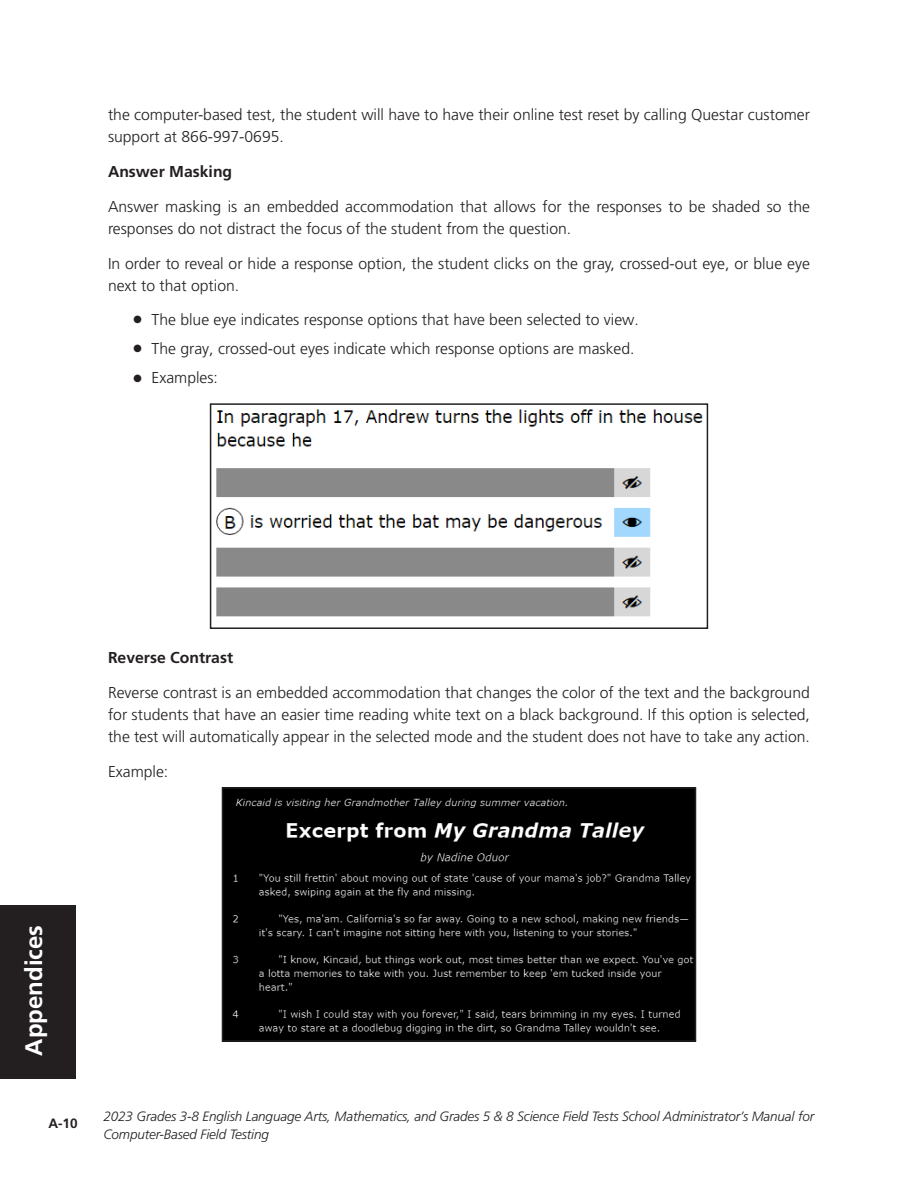
<style>
.page{position:relative;width:918px;height:1188px;background:#fff}
.page>*{position:absolute;margin:0;border:0;box-sizing:border-box;transform-origin:0 0}
.t1{font:700 24px "Frutiger LT Std";color:#fff}
.Main_Body_1__B1{font:300 15.75px/21.8px "Frutiger LT Std";color:#231f20}
.Main_Body_1__B1-2{font:700 15.75px "Frutiger LT Std";color:#231f20}
.t2{font:italic 300 13.5px/18px "Frutiger LT Std";letter-spacing:-.01em;color:#231f20}
.t3{font:700 13.5px "Frutiger LT Std";color:#231f20}
</style>
<div class="page">
<div style="left:0;top:905px;width:76px;height:173px;background:#231f20"></div>
<img style="left:216px;top:409px;width:487px;height:208px">
<div style="left:210px;top:403px;width:498px;height:226px;border:2px solid #231f20"></div>
<img style="left:225px;top:790px;width:468px;height:249px">
<div style="left:222px;top:787px;width:474px;height:255px;border:2px solid #231f20"></div>
<p class="Main_Body_1__B1" style="left:108px;top:104px;width:704px">the computer-based test, the student will have to have their online test reset by calling Questar customer support at 866-997-0695.</p>
<p class="Main_Body_1__B1-2" style="left:108px;top:162px;width:126px">Answer Masking</p>
<p class="Main_Body_1__B1" style="left:108px;top:196px;width:704px">Answer masking is an embedded accommodation that allows for the responses to be shaded so the responses do not distract the focus of the student from the question.</p>
<p class="Main_Body_1__B1" style="left:108px;top:253px;width:703px">In order to reveal or hide a response option, the student clicks on the gray, crossed-out eye, or blue eye next to that option.</p>
<p class="Main_Body_1__B1" style="left:134px;top:308px;width:507px">● The blue eye indicates response options that have been selected to view.</p>
<p class="Main_Body_1__B1" style="left:134px;top:338px;width:503px">● The gray, crossed-out eyes indicate which response options are masked.</p>
<p class="Main_Body_1__B1" style="left:134px;top:367px;width:86px">● Examples:</p>
<h1 class="t1" style="left:20px;top:1056px;width:132px;rotate:-90deg">Appendices</h1>
<p class="Main_Body_1__B1-2" style="left:108px;top:648px;width:127px">Reverse Contrast</p>
<p class="Main_Body_1__B1" style="left:108px;top:682px;width:704px;text-align:justify">Reverse contrast is an embedded accommodation that changes the color of the text and the background for students that have an easier time reading white text on a black background. If this option is selected, the test will automatically appear in the selected mode and the student does not have to take any action.</p>
<p class="Main_Body_1__B1" style="left:108px;top:761px;width:62px">Example:</p>
<p class="t3" style="left:48px;top:1115px;width:31px">A-10</p>
<p class="t2" style="left:104px;top:1108px;width:712px">2023 Grades 3-8 English Language Arts, Mathematics, and Grades 5 &amp; 8 Science Field Tests School Administrator’s Manual for<br>Computer-Based Field Testing</p>
<p class="t3" style="left:55px;top:1110px;width:17px">10</p>
</div>
